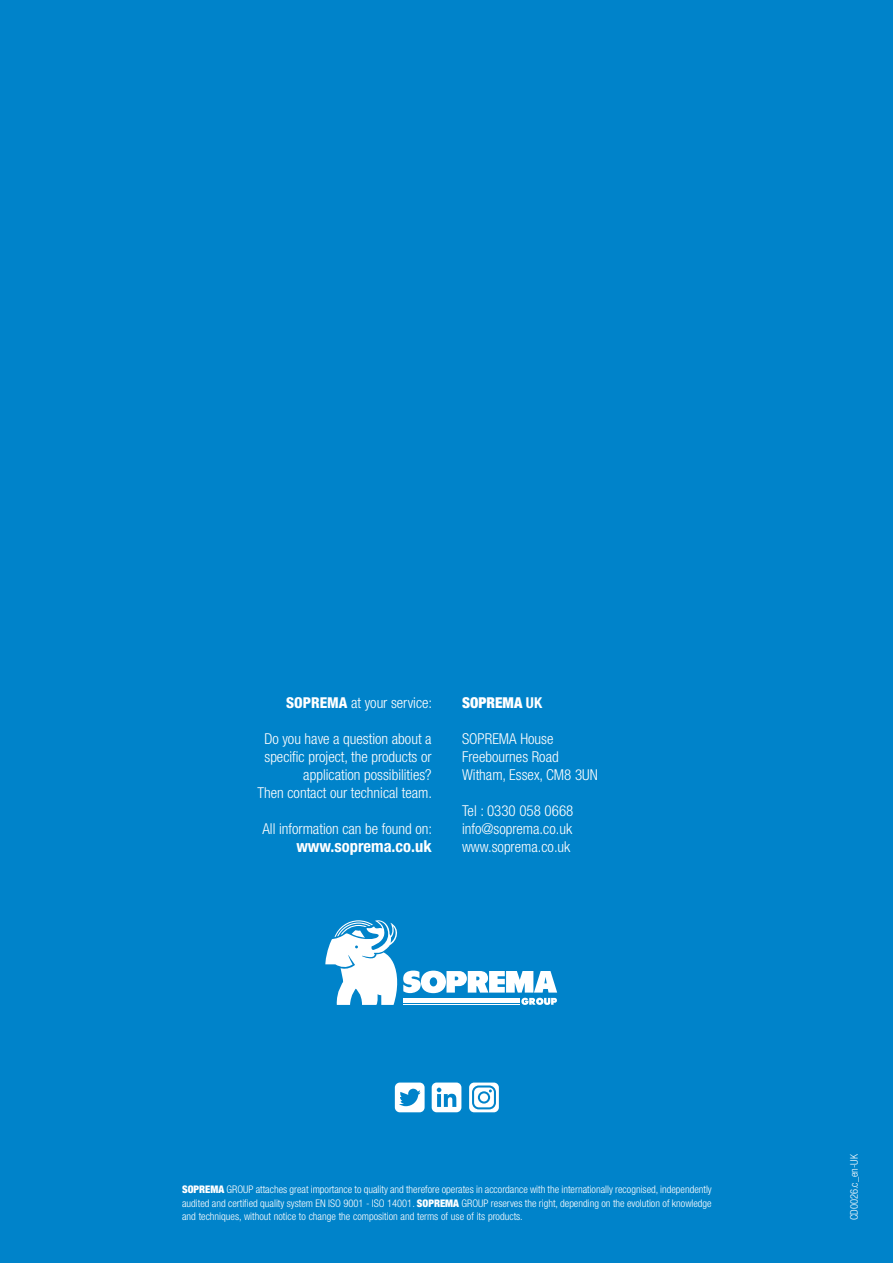
<style>
.page{position:relative;width:893px;height:1263px;background:#0083ca}
.page>*{position:absolute;margin:0;border:0;box-sizing:border-box;transform-origin:0 0}
.t1{font:700 condensed 16.5px "Helvetica Neue LT Std";color:#fff}
.t2{font:300 condensed 15px/18px "Helvetica Neue";color:#fff;text-align:right}
.t3{font:300 condensed 15px/18px "Helvetica Neue LT Std";color:#fff}
.t4{font:900 condensed 15px "Helvetica Neue LT Std";color:#fff}
.t5{font:300 condensed 10.5px/13.5px "Helvetica Neue LT Std";color:#fff;text-align:justify}
.s1{font-family:"Helvetica Neue LT Std";font-weight:800}
.s2{font-weight:700}
.s3{font-weight:900}
</style>
<div class="page">
<svg style="left:325px;top:920px;width:232px;height:85px"></svg>
<svg style="left:395px;top:1082px;width:30px;height:30px"></svg>
<svg style="left:432px;top:1082px;width:29px;height:30px"></svg>
<svg style="left:469px;top:1082px;width:30px;height:30px"></svg>
<div style="left:480px;top:1093px;width:8px;height:8px;background:#fff;border-radius:50%"></div>
<h2 class="t2" style="left:286px;top:693px;width:148px"><span class="s1">SOPREMA</span> at your service:</h2>
<h2 class="t2" style="left:258px;top:729px;width:176px">Do you have a question about a specific project, the products or application possibilities?<br>Then contact our technical team.</h2>
<h2 class="t2" style="left:262px;top:819px;width:171px">All information can be found on:</h2>
<h1 class="t1" style="left:296px;top:836px;width:137px">www.soprema.co.uk</h1>
<h2 class="t4" style="left:462px;top:693px;width:81px">SOPREMA <span class="s2">UK</span></h2>
<h2 class="t3" style="left:462px;top:730px;width:137px">SOPREMA House<br>Freebournes Road<br>Witham, Essex, CM8 3UN</h2>
<h2 class="t3" style="left:462px;top:802px;width:113px;text-align:justify">Tel : 0330 058 0668 info@soprema.co.uk www.soprema.co.uk</h2>
<p class="t5" style="left:182px;top:1183px;width:531px"><span class="s3">SOPREMA</span> GROUP attaches great importance to quality and therefore operates in accordance with the internationally recognised, independently audited and certified quality system EN ISO 9001 - ISO 14001. <span class="s3">SOPREMA</span> GROUP reserves the right, depending on the evolution of knowledge and techniques, without notice to change the composition and terms of use of its products.</p>
<p class="t5" style="left:847px;top:1220px;width:68px;rotate:-90deg">CD0026.c_en-UK</p>
</div>
